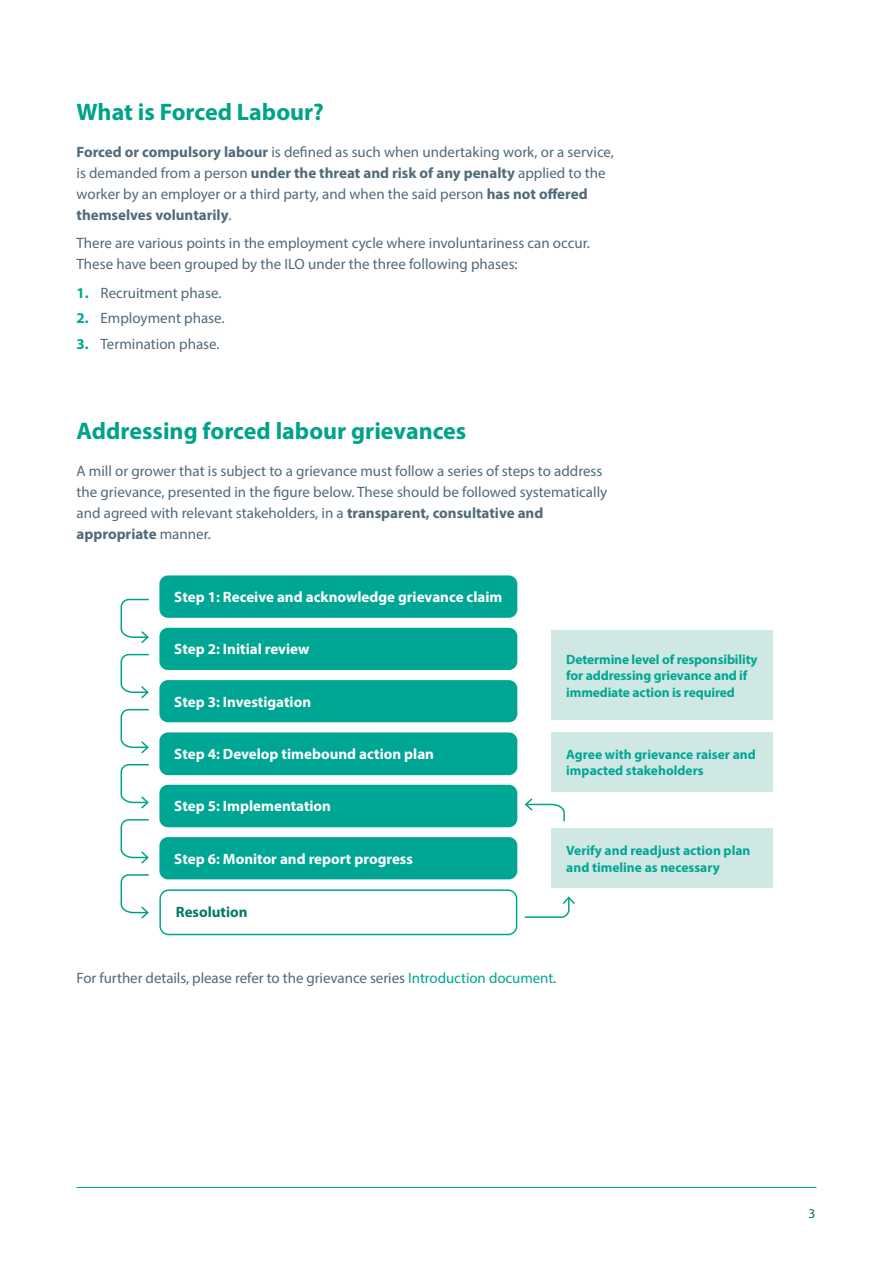
<style>
.page{position:relative;width:893px;height:1263px;background:#fff}
.page>*{position:absolute;margin:0;border:0;box-sizing:border-box;transform-origin:0 0}
.Heading__16pt{font:700 24px "Myriad Pro";color:#00a289}
.Main_Text__10pt{font:15px/21px "Myriad Pro";color:#506a7a}
.Box_Text__White{font:700 15px "Myriad Pro";color:#fff}
.Box_Text__White-2{font:700 15px "Myriad Pro";color:#007968}
.Diagram_Text{font:700 13.5px/16.5px "Myriad Pro";letter-spacing:-.005em;color:#00a694}
.t1{font:13.5px "Myriad Pro";color:#007968}
.s1{font-weight:700}
.s2{font-weight:700;color:#00a694}
.s3{color:#00a694}
</style>
<div class="page">
<hr style="left:77px;top:1187px;width:739px;height:1px;background:#00a694">
<div style="left:159px;top:575px;width:358px;height:43px;background:#00a694;border-radius:9px"></div>
<div style="left:159px;top:628px;width:358px;height:42px;background:#00a694;border-radius:9px"></div>
<div style="left:159px;top:680px;width:358px;height:42px;background:#00a694;border-radius:9px"></div>
<div style="left:159px;top:732px;width:358px;height:43px;background:#00a694;border-radius:9px"></div>
<div style="left:159px;top:785px;width:358px;height:42px;background:#00a694;border-radius:9px"></div>
<div style="left:159px;top:837px;width:358px;height:42px;background:#00a694;border-radius:9px"></div>
<div style="left:159px;top:889px;width:358px;height:46px;border:2px solid #00a694;border-radius:9px"></div>
<div style="left:551px;top:630px;width:221px;height:90px;background:#d0e8e4"></div>
<div style="left:551px;top:732px;width:221px;height:60px;background:#d0e8e4"></div>
<div style="left:551px;top:828px;width:221px;height:60px;background:#d0e8e4"></div>
<svg style="left:120px;top:598px;width:29px;height:46px"></svg>
<svg style="left:120px;top:653px;width:29px;height:46px"></svg>
<svg style="left:120px;top:708px;width:29px;height:46px"></svg>
<svg style="left:120px;top:764px;width:29px;height:45px"></svg>
<svg style="left:120px;top:819px;width:29px;height:45px"></svg>
<svg style="left:120px;top:874px;width:29px;height:45px"></svg>
<svg style="left:524px;top:896px;width:51px;height:22px"></svg>
<svg style="left:525px;top:798px;width:40px;height:24px"></svg>
<p class="Heading__16pt" style="left:77px;top:96px;width:249px">What is Forced Labour?</p>
<p class="Main_Text__10pt" style="left:77px;top:141px;width:539px"><span class="s1">Forced or compulsory labour</span> is defined as such when undertaking work, or a service, is demanded from a person <span class="s1">under the threat and risk of any penalty</span> applied to the worker by an employer or a third party, and when the said person <span class="s1">has not offered themselves voluntarily</span>.</p>
<p class="Main_Text__10pt" style="left:77px;top:233px;width:515px">There are various points in the employment cycle where involuntariness can occur.<br>These have been grouped by the ILO under the three following phases:</p>
<p class="Main_Text__10pt" style="left:77px;top:282px;width:146px"><span class="s2">1.</span> Recruitment phase.</p>
<p class="Main_Text__10pt" style="left:77px;top:308px;width:150px"><span class="s2">2.</span> Employment phase.</p>
<p class="Main_Text__10pt" style="left:77px;top:333px;width:145px"><span class="s2">3.</span> Termination phase.</p>
<p class="Heading__16pt" style="left:77px;top:415px;width:391px">Addressing forced labour grievances</p>
<p class="Main_Text__10pt" style="left:77px;top:460px;width:532px">A mill or grower that is subject to a grievance must follow a series of steps to address the grievance, presented in the figure below. These should be followed systematically and agreed with relevant stakeholders, in a <span class="s1">transparent, consultative and appropriate</span> manner.</p>
<p class="Box_Text__White" style="left:174px;top:587px;width:330px">Step 1: Receive and acknowledge grievance claim</p>
<p class="Box_Text__White" style="left:174px;top:639px;width:137px">Step 2: Initial review</p>
<p class="Box_Text__White" style="left:174px;top:692px;width:138px">Step 3: Investigation</p>
<p class="Box_Text__White" style="left:174px;top:744px;width:261px">Step 4: Develop timebound action plan</p>
<p class="Box_Text__White" style="left:174px;top:796px;width:158px">Step 5: Implementation</p>
<p class="Box_Text__White" style="left:174px;top:849px;width:240px">Step 6: Monitor and report progress</p>
<p class="Box_Text__White-2" style="left:176px;top:902px;width:73px">Resolution</p>
<p class="Diagram_Text" style="left:566px;top:650px;width:193px">Determine level of responsibility for addressing grievance and if immediate action is required</p>
<p class="Diagram_Text" style="left:566px;top:746px;width:191px">Agree with grievance raiser and impacted stakeholders</p>
<p class="Diagram_Text" style="left:566px;top:842px;width:186px">Verify and readjust action plan and timeline as necessary</p>
<p class="Main_Text__10pt" style="left:77px;top:967px;width:481px">For further details, please refer to the grievance series <span class="s3">Introduction document</span>.</p>
<p class="t1" style="left:808px;top:1205px;width:8px">3</p>
</div>
